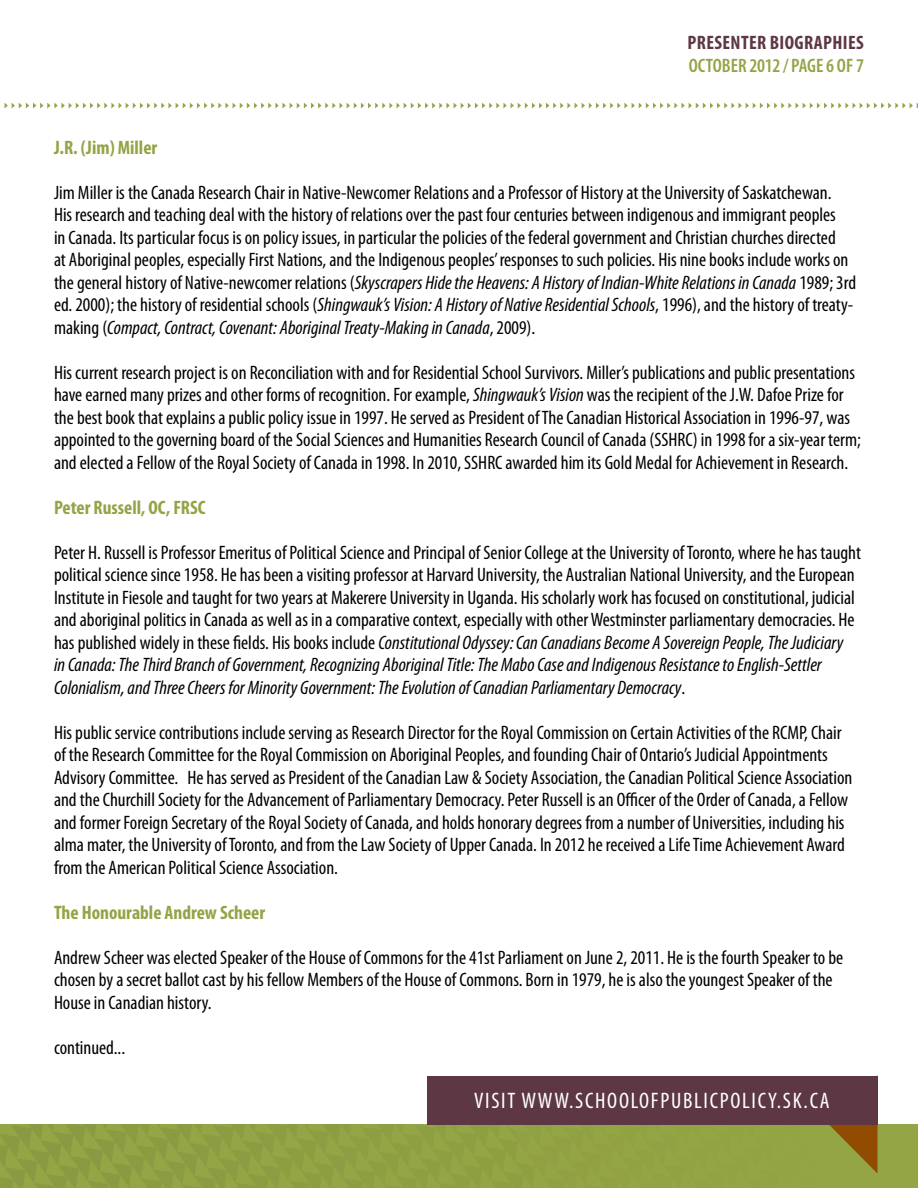
<style>
.page{position:relative;width:918px;height:1188px;background:#fff}
.page>*{position:absolute;margin:0;border:0;box-sizing:border-box;transform-origin:0 0}
.t1{font:condensed 24px "Myriad Pro";letter-spacing:.075em;color:#fff}
.Web_Address{font:condensed 22.5px "Myriad Pro";letter-spacing:.075em;color:#fff}
.t2{font:condensed 19.5px/22.5px "Myriad Pro";color:#000}
.t3{font:700 condensed 19.5px "Myriad Pro";color:#93a445}
.t4{font:700 condensed 19.5px "Myriad Pro";letter-spacing:.02em;color:#5e3844}
.t5{font:600 condensed 19.5px "Myriad Pro";letter-spacing:.005em;color:#93a445}
.s1{font-style:italic}
</style>
<div class="page">
<img style="left:0;top:1124px;width:918px;height:64px">
<svg style="left:829px;top:1075px;width:49px;height:99px;background:#937a28"></svg>
<div style="left:427px;top:1076px;width:451px;height:48px;background:#5e3744"></div>
<svg style="left:4px;top:103px;width:914px;height:5px"></svg>
<p class="t4" style="left:688px;top:30px;width:178px">PRESENTER BIOGRAPHIES</p>
<p class="t5" style="left:689px;top:55px;width:177px">OCTOBER 2012 / PAGE 6 OF 7</p>
<p class="t3" style="left:54px;top:135px;width:105px">J.R. (Jim) Miller</p>
<p class="t2" style="left:54px;top:181px;width:804px">Jim Miller is the Canada Research Chair in Native-Newcomer Relations and a Professor of History at the University of Saskatchewan.<br>His research and teaching deal with the history of relations over the past four centuries between indigenous and immigrant peoples<br>in Canada. Its particular focus is on policy issues, in particular the policies of the federal government and Christian churches directed<br>at Aboriginal peoples, especially First Nations, and the Indigenous peoples’ responses to such policies. His nine books include works on the general history of Native-newcomer relations (<span class="s1">Skyscrapers Hide the Heavens: A History of Indian-White Relations in Canada</span> 1989; 3rd ed. 2000); the history of residential schools (<span class="s1">Shingwauk’s Vision: A History of Native Residential Schools</span>, 1996), and the history of treaty&shy;making (<span class="s1">Compact, Contract, Covenant: Aboriginal Treaty-Making in Canada</span>, 2009).</p>
<p class="t2" style="left:54px;top:361px;width:808px">His current research project is on Reconciliation with and for Residential School Survivors. Miller’s publications and public presentations have earned many prizes and other forms of recognition. For example, <span class="s1">Shingwauk’s Vision</span> was the recipient of the J.W. Dafoe Prize for the best book that explains a public policy issue in 1997. He served as President of The Canadian Historical Association in 1996-97, was appointed to the governing board of the Social Sciences and Humanities Research Council of Canada (SSHRC) in 1998 for a six-year term; and elected a Fellow of the Royal Society of Canada in 1998. In 2010, SSHRC awarded him its Gold Medal for Achievement in Research.</p>
<p class="t3" style="left:54px;top:495px;width:153px">Peter Russell, OC, FRSC</p>
<p class="t2" style="left:54px;top:541px;width:808px">Peter H. Russell is Professor Emeritus of Political Science and Principal of Senior College at the University of Toronto, where he has taught political science since 1958. He has been a visiting professor at Harvard University, the Australian National University, and the European Institute in Fiesole and taught for two years at Makerere University in Uganda. His scholarly work has focused on constitutional, judicial and aboriginal politics in Canada as well as in a comparative context, especially with other Westminster parliamentary democracies. He has published widely in these fields. His books include <span class="s1">Constitutional Odyssey: Can Canadians Become A Sovereign People, The Judiciary<br>in Canada: The Third Branch of Government, Recognizing Aboriginal Title: The Mabo Case and Indigenous Resistance to English-Settler Colonialism, and Three Cheers for Minority Government: The Evolution of Canadian Parliamentary Democracy</span>.</p>
<p class="t2" style="left:54px;top:721px;width:800px">His public service contributions include serving as Research Director for the Royal Commission on Certain Activities of the RCMP, Chair of the Research Committee for the Royal Commission on Aboriginal Peoples, and founding Chair of Ontario’s Judicial Appointments Advisory Committee. He has served as President of the Canadian Law &amp; Society Association, the Canadian Political Science Association and the Churchill Society for the Advancement of Parliamentary Democracy. Peter Russell is an Officer of the Order of Canada, a Fellow and former Foreign Secretary of the Royal Society of Canada, and holds honorary degrees from a number of Universities, including his alma mater, the University of Toronto, and from the Law Society of Upper Canada. In 2012 he received a Life Time Achievement Award from the American Political Science Association.</p>
<p class="t3" style="left:54px;top:900px;width:213px">The Honourable Andrew Scheer</p>
<p class="t2" style="left:54px;top:946px;width:791px">Andrew Scheer was elected Speaker of the House of Commons for the 41st Parliament on June 2, 2011. He is the fourth Speaker to be chosen by a secret ballot cast by his fellow Members of the House of Commons. Born in 1979, he is also the youngest Speaker of the<br>House in Canadian history.</p>
<p class="t2" style="left:54px;top:1036px;width:73px">continued...</p>
<p class="t1" style="left:509px;top:1078px;width:330px">WWW.SCHOOLOFPUBLICPOLICY.SK.CA</p>
<p class="Web_Address" style="left:474px;top:1087px;width:357px">VISIT WWW.SCHOOLOFPUBLICPOLICY.SK.CA</p>
</div>
